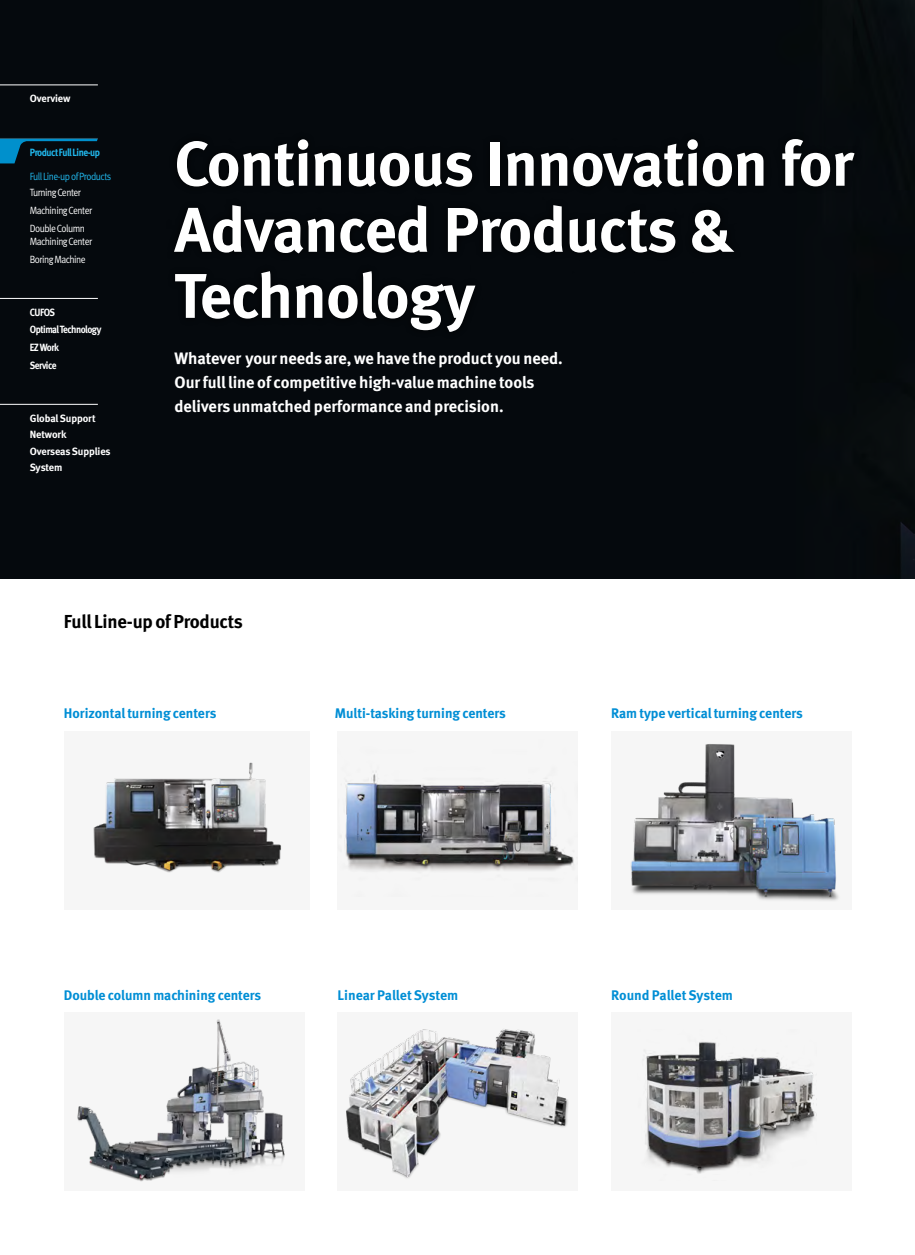
<style>
.page{position:relative;width:915px;height:1255px;background:#fff}
.page>*{position:absolute;margin:0;border:0;box-sizing:border-box;transform-origin:0 0}
.t1{font:63px/66px "Meta Bold LF";letter-spacing:-.01em;color:#fff}
.t2{font:18.75px "Meta Bold LF";letter-spacing:-.01em;color:#000}
.t3{font:16.5px/24px "Meta Bold LF";color:#fff}
.t4{font:13.8px "Meta Bold LF";color:#008ed5}
.t5{font:700 13.8px "Doosan Meta Pro";letter-spacing:-.01em;color:#008ed5}
.t6{font:10.5px/17.7px "Meta Normal LF";letter-spacing:-.05em;color:#fff;scale:.9 1}
.t7{font:10.5px/16.5px "Meta Bold LF";letter-spacing:-.02em;color:#fff}
.t8{font:10.5px/17.7px "Meta Bold LF";letter-spacing:-.05em;color:#fff;scale:.9 1}
.t9{font:10.5px "Meta Normal LF";letter-spacing:-.05em;color:#21b8ed;scale:.9 1}
.t10{font:10.5px "Meta Bold LF";letter-spacing:-.05em;color:#21b8ed;scale:.9 1}
</style>
<div class="page">
<div style="left:0;top:0;width:914px;height:578px;background:#05090d"></div>
<div style="left:166px;top:131px;width:696px;height:208px;background:#04080c"></div>
<div style="left:611px;top:1012px;width:240px;height:179px;background:#f6f6f6"></div>
<div style="left:337px;top:1012px;width:241px;height:179px;background:#f6f6f6"></div>
<div style="left:64px;top:1012px;width:240px;height:179px;background:#f6f6f6"></div>
<img style="left:77px;top:1019px;width:208px;height:163px">
<img style="left:630px;top:743px;width:210px;height:159px">
<hr style="left:0;top:85px;width:98px;height:1px;background:#fff">
<hr style="left:0;top:138px;width:98px;height:1px;background:#3e3a39">
<svg style="left:0;top:139px;width:98px;height:24px;background:#032c3e"></svg>
<hr style="left:0;top:298px;width:98px;height:1px;background:#fff">
<hr style="left:0;top:404px;width:98px;height:1px;background:#fff">
<div style="left:64px;top:730px;width:245px;height:179px;background:#f6f6f6"></div>
<img style="left:93px;top:762px;width:188px;height:111px">
<div style="left:337px;top:730px;width:240px;height:179px;background:#f6f6f6"></div>
<img style="left:345px;top:774px;width:229px;height:97px">
<img style="left:645px;top:1042px;width:170px;height:132px">
<img style="left:346px;top:1029px;width:223px;height:149px">
<p class="t7" style="left:30px;top:90px;width:42px">Overview</p>
<p class="t10" style="left:30px;top:145px;width:79px">Product Full Line-up</p>
<p class="t9" style="left:30px;top:170px;width:92px">Full Line-up of Products</p>
<p class="t6" style="left:30px;top:183px;width:71px">Turning Center<br>Machining Center<br>Double Column</p>
<p class="t6" style="left:30px;top:232px;width:71px">Machining Center<br>Boring Machine</p>
<p class="t8" style="left:30px;top:303px;width:81px">CUFOS<br>Optimal Technology<br>EZ Work<br>Service</p>
<p class="t7" style="left:30px;top:409px;width:82px">Global Support<br>Network<br>Overseas Supplies<br>System</p>
<h1 class="t1" style="left:174px;top:129px;width:680px">Continuous Innovation for<br>Advanced Products &amp;<br>Technology</h1>
<p class="t3" style="left:174px;top:345px;width:389px">Whatever your needs are, we have the product you need.<br>Our full line of competitive high-value machine tools delivers unmatched performance and precision.</p>
<p class="t2" style="left:64px;top:610px;width:180px">Full Line-up of Products</p>
<p class="t4" style="left:64px;top:704px;width:154px">Horizontal turning centers</p>
<p class="t4" style="left:334px;top:704px;width:172px">Multi-tasking turning centers</p>
<p class="t4" style="left:611px;top:704px;width:193px">Ram type vertical turning centers</p>
<p class="t4" style="left:64px;top:986px;width:199px">Double column machining centers</p>
<p class="t5" style="left:337px;top:986px;width:122px">Linear Pallet System</p>
<p class="t5" style="left:611px;top:986px;width:123px">Round Pallet System</p>
</div>
